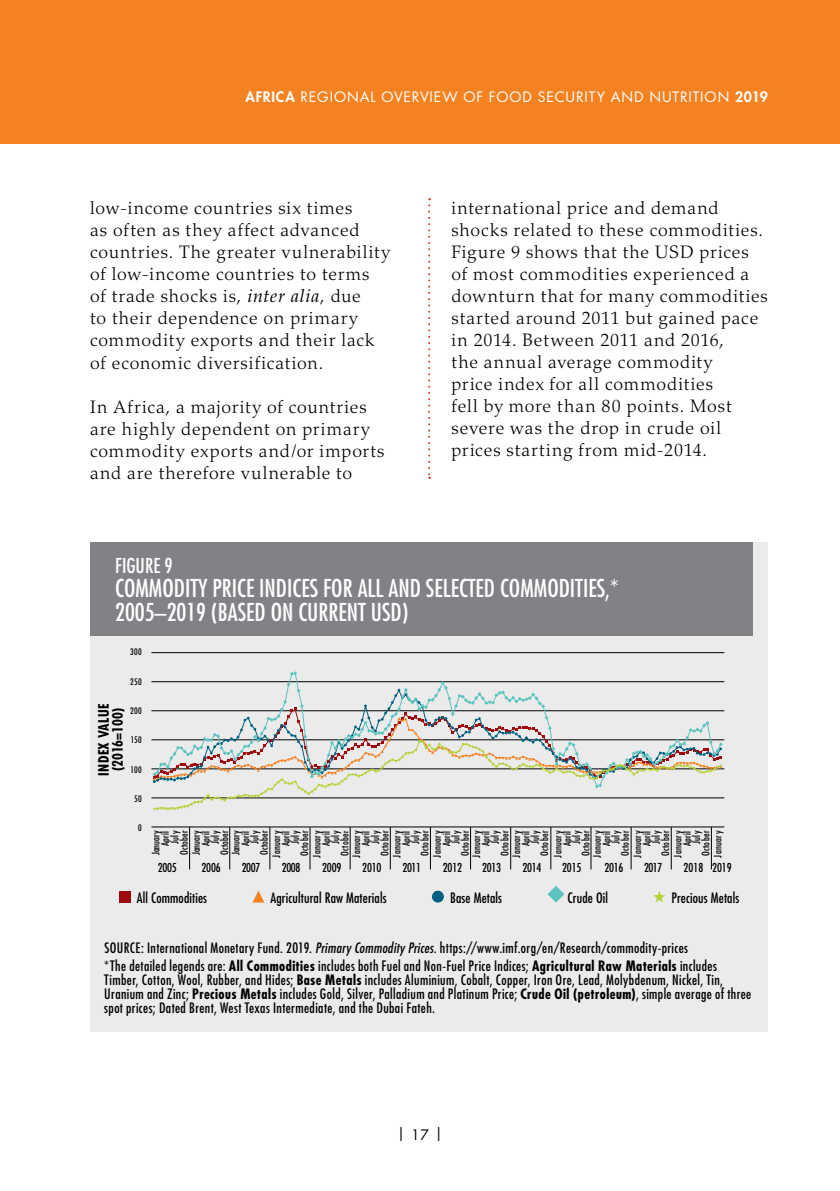
<style>
.page{position:relative;width:840px;height:1191px;background:#fff}
.page>*{position:absolute;margin:0;border:0;box-sizing:border-box;transform-origin:0 0}
.t1{font:condensed 24px/24px "Futura Std";color:#fff}
.t2{font:condensed 20px "Futura Std";color:#fff}
.t3{font:300 18px/22px "Palatino LT Std";letter-spacing:.05em;color:#000}
.t4{font:condensed 14px/14px "Futura Std";letter-spacing:.03em;color:#000}
.t5{font:condensed 14px "Futura Std";letter-spacing:.01em;color:#000}
.t6{font:14px "Futura Std";letter-spacing:.065em;color:#fff}
.t7{font:700 condensed 14px/14px "Futura Std";letter-spacing:.025em;color:#000;text-align:center}
.t8{font:14px "Futura Std";color:#000}
.t9{font:condensed 12px "Futura Std";letter-spacing:-.02em;color:#000}
.t10{font:condensed 10px/9.4px "Futura Std";letter-spacing:.03em;color:#000;text-align:right}
.t11{font:condensed 10px "Futura Std";letter-spacing:-.005em;color:#000}
.t12{font:condensed 8.8px "Futura Std";letter-spacing:.04em;color:#000}
.s1{font-weight:800}
.s2{font-weight:400;font-style:italic}
.s3{font-size:8.8px}
.s4{font-style:italic}
.s5{font-weight:700}
</style>
<div class="page">
<div style="left:0;top:0;width:839px;height:144px;background:#f58220"></div>
<svg style="left:428px;top:198px;width:2px;height:281px"></svg>
<div style="left:90px;top:542px;width:677px;height:489px;background:#ebebec"></div>
<div style="left:90px;top:542px;width:662px;height:93px;background:#808285"></div>
<hr style="left:710px;top:827px;width:1px;height:42px;background:#000">
<hr style="left:151px;top:652px;width:573px;height:1px;background:#000">
<hr style="left:151px;top:681px;width:573px;height:1px;background:#000">
<hr style="left:151px;top:710px;width:573px;height:1px;background:#000">
<hr style="left:151px;top:739px;width:573px;height:1px;background:#000">
<hr style="left:151px;top:797px;width:573px;height:1px;background:#000">
<hr style="left:151px;top:826px;width:573px;height:1px;background:#000">
<hr style="left:151px;top:768px;width:573px;height:1px;background:#000">
<hr style="left:189px;top:827px;width:1px;height:42px;background:#000">
<hr style="left:229px;top:827px;width:1px;height:42px;background:#000">
<hr style="left:269px;top:827px;width:1px;height:42px;background:#000">
<hr style="left:309px;top:827px;width:1px;height:42px;background:#000">
<hr style="left:349px;top:827px;width:1px;height:42px;background:#000">
<hr style="left:390px;top:827px;width:1px;height:42px;background:#000">
<hr style="left:430px;top:827px;width:1px;height:42px;background:#000">
<hr style="left:470px;top:827px;width:1px;height:42px;background:#000">
<hr style="left:510px;top:827px;width:1px;height:42px;background:#000">
<hr style="left:550px;top:827px;width:1px;height:42px;background:#000">
<hr style="left:590px;top:827px;width:1px;height:42px;background:#000">
<hr style="left:630px;top:827px;width:1px;height:42px;background:#000">
<hr style="left:670px;top:827px;width:1px;height:42px;background:#000">
<svg style="left:290px;top:671px;width:7px;height:4px"></svg>
<svg style="left:152px;top:681px;width:570px;height:129px"></svg>
<div style="left:119px;top:890px;width:12px;height:12px;background:#9e0b0f"></div>
<svg style="left:252px;top:890px;width:12px;height:12px"></svg>
<div style="left:431px;top:890px;width:12px;height:12px;background:#00607f;border-radius:50%"></div>
<svg style="left:547px;top:886px;width:17px;height:16px"></svg>
<svg style="left:653px;top:891px;width:12px;height:11px"></svg>
<p class="t6" style="left:245px;top:88px;width:523px"><span class="s1">AFRICA</span> REGIONAL OVERVIEW OF FOOD SECURITY AND NUTRITION <span class="s1">2019</span></p>
<p class="t3" style="left:90px;top:198px;width:301px">low-income countries six times<br>as often as they affect advanced countries. The greater vulnerability of low-income countries to terms<br>of trade shocks is, <span class="s2">inter alia</span>, due<br>to their dependence on primary commodity exports and their lack of economic diversification.</p>
<p class="t3" style="left:90px;top:396px;width:296px">In Africa, a majority of countries are highly dependent on primary commodity exports and/or imports and are therefore vulnerable to</p>
<p class="t3" style="left:451px;top:198px;width:318px">international price and demand shocks related to these commodities.<br>Figure 9 shows that the USD prices of most commodities experienced a downturn that for many commodities started around 2011 but gained pace in 2014. Between 2011 and 2016,<br>the annual average commodity<br>price index for all commodities<br>fell by more than 80 points. Most severe was the drop in crude oil prices starting from mid-2014.</p>
<p class="t2" style="left:115px;top:553px;width:59px">FIGURE 9</p>
<h1 class="t1" style="left:115px;top:576px;width:505px">COMMODITY PRICE INDICES FOR ALL AND SELECTED COMMODITIES,*<br>2005–2019 (BASED ON CURRENT USD)</h1>
<p class="t12" style="left:130px;top:647px;width:13px">300</p>
<p class="t12" style="left:130px;top:676px;width:13px">250</p>
<p class="t12" style="left:130px;top:705px;width:13px">200</p>
<p class="t12" style="left:131px;top:735px;width:13px">150</p>
<p class="t12" style="left:130px;top:764px;width:13px">100</p>
<p class="t12" style="left:134px;top:793px;width:9px">50</p>
<p class="t12" style="left:138px;top:822px;width:5px">0</p>
<p class="t7" style="left:97px;top:775px;width:73px;rotate:-90deg">INDEX VALUE (2016=100)</p>
<p class="t10" style="left:271px;top:857px;width:28px;rotate:-90deg">January<br>April<br>July<br>October</p>
<p class="t9" style="left:282px;top:860px;width:20px">2008</p>
<p class="t10" style="left:312px;top:857px;width:28px;rotate:-90deg">January<br>April<br>July<br>Octobe<span class="s3">r</span></p>
<p class="t9" style="left:322px;top:860px;width:21px">2009</p>
<p class="t10" style="left:351px;top:857px;width:28px;rotate:-90deg">January<br>April<br>July<br>October</p>
<p class="t9" style="left:362px;top:860px;width:21px">2010</p>
<p class="t10" style="left:392px;top:857px;width:28px;rotate:-90deg">January<br>April<br>July<br>October</p>
<p class="t9" style="left:402px;top:860px;width:20px">2011</p>
<p class="t10" style="left:432px;top:857px;width:28px;rotate:-90deg">January<br>April<br>July<br>October</p>
<p class="t9" style="left:442px;top:860px;width:21px">2012</p>
<p class="t10" style="left:471px;top:857px;width:28px;rotate:-90deg">January<br>April<br>July<br>October</p>
<p class="t9" style="left:482px;top:860px;width:21px">2013</p>
<p class="t10" style="left:511px;top:857px;width:28px;rotate:-90deg">January<br>April<br>July<br>October</p>
<p class="t9" style="left:522px;top:860px;width:20px">2014</p>
<p class="t10" style="left:552px;top:857px;width:28px;rotate:-90deg">January<br>April<br>July<br>October</p>
<p class="t9" style="left:561px;top:860px;width:21px">2015</p>
<p class="t10" style="left:592px;top:857px;width:28px;rotate:-90deg">January<br>April<br>July<br>October</p>
<p class="t9" style="left:604px;top:860px;width:20px">2016</p>
<p class="t10" style="left:632px;top:857px;width:28px;rotate:-90deg">January<br>April<br>July<br>October</p>
<p class="t9" style="left:643px;top:860px;width:20px">2017</p>
<p class="t10" style="left:672px;top:857px;width:28px;rotate:-90deg">January<br>April<br>July<br>October</p>
<p class="t10" style="left:712px;top:857px;width:28px;rotate:-90deg">January</p>
<p class="t10" style="left:151px;top:855px;width:26px;rotate:-90deg">January<br>April<br>July<br>October</p>
<p class="t9" style="left:158px;top:860px;width:20px">2005</p>
<p class="t9" style="left:201px;top:860px;width:21px">2006</p>
<p class="t9" style="left:241px;top:860px;width:20px">2007</p>
<p class="t9" style="left:683px;top:860px;width:21px">2018</p>
<p class="t10" style="left:201px;top:855px;width:26px;rotate:-90deg">April<br>July<br>October</p>
<p class="t10" style="left:231px;top:846px;width:17px;text-align:justify;text-indent:-9px;rotate:-90deg">January April July</p>
<p class="t11" style="left:190px;top:855px;width:26px;rotate:-90deg">January</p>
<p class="t10" style="left:259px;top:855px;width:26px;rotate:-90deg">October</p>
<p class="t9" style="left:711px;top:860px;width:21px">2019</p>
<p class="t5" style="left:137px;top:889px;width:72px">All Commodities</p>
<p class="t5" style="left:270px;top:889px;width:117px">Agricultural Raw Materials</p>
<p class="t5" style="left:450px;top:889px;width:54px">Base Metals</p>
<p class="t5" style="left:567px;top:889px;width:42px">Crude Oil</p>
<p class="t5" style="left:671px;top:889px;width:69px">Precious Metals</p>
<p class="t4" style="left:104px;top:938px;width:613px;line-height:18.4px">SOURCE: International Monetary Fund. 2019. <span class="s4">Primary Commodity Prices</span>. https://www.imf.org/en/Research/commodity-prices<br>*The detailed legends are: <span class="s5">All Commodities</span> includes both Fuel and Non-Fuel Price Indices; <span class="s5">Agricultural Raw Materials</span> includes</p>
<p class="t4" style="left:104px;top:973px;width:648px">Timber, Cotton, Wool, Rubber, and Hides; <span class="s5">Base Metals</span> includes Aluminium, Cobalt, Copper, Iron Ore, Lead, Molybdenum, Nickel, Tin,<br>Uranium and Zinc; <span class="s5">Precious Metals</span> includes Gold, Silver, Palladium and Platinum Price; <span class="s5">Crude Oil (petroleum)</span>, simple average of three spot prices; Dated Brent, West Texas Intermediate, and the Dubai Fateh.</p>
<p class="t8" style="left:397px;top:1124px;width:47px">| 17 |</p>
</div>
